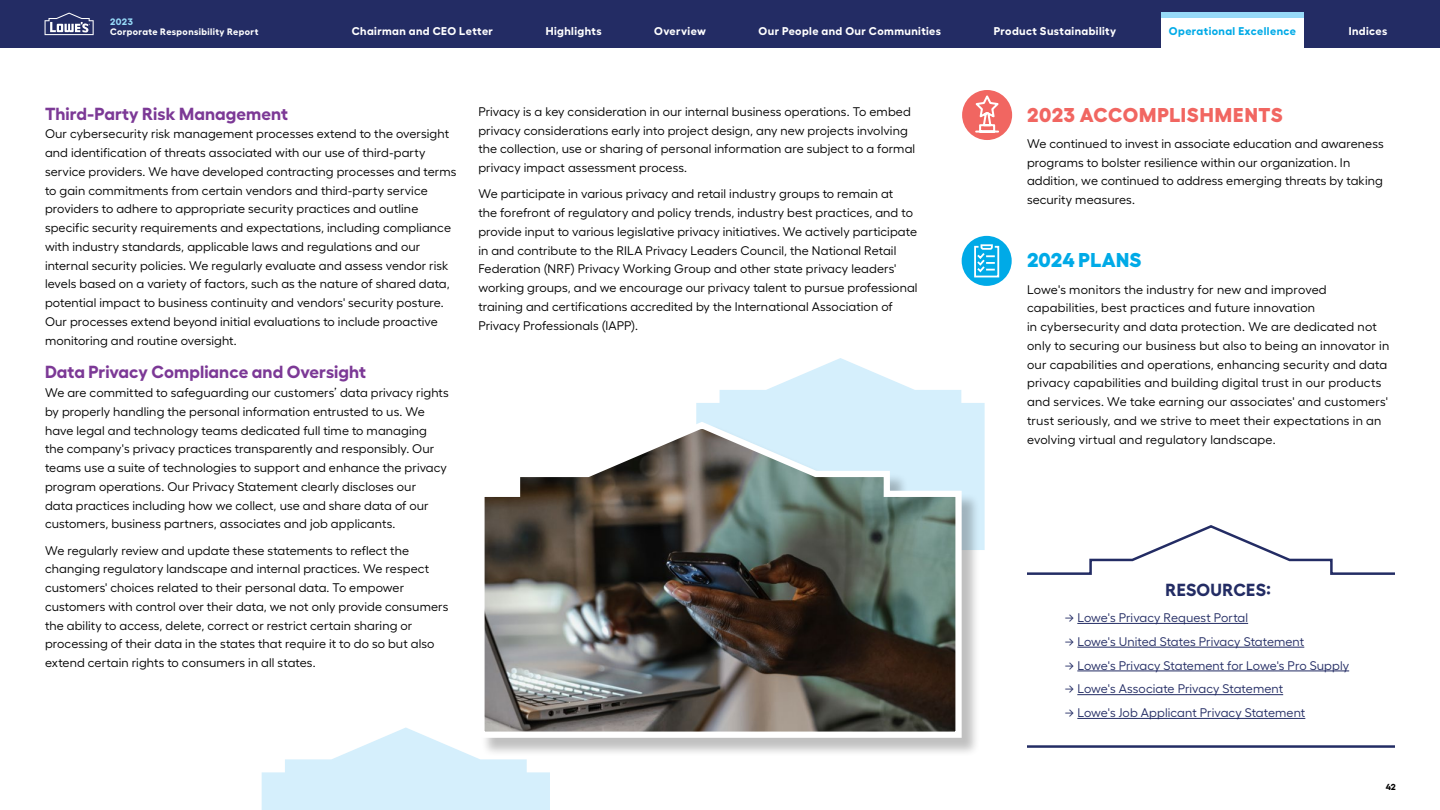
<style>
.page{position:relative;width:1440px;height:810px;background:#fff}
.page>*{position:absolute;margin:0;border:0;box-sizing:border-box;transform-origin:0 0}
.t1{font:800 20px "Fellix";letter-spacing:.03em;color:#f16661}
.t2{font:800 20px "Fellix";letter-spacing:.01em;color:#00aae7}
.t3{font:700 17.5px "Fellix";letter-spacing:.005em;color:#7c3996}
.t4{font:700 17.5px "Fellix";letter-spacing:.015em;color:#232c64}
.t5{font:12.5px/18.8px "Fellix";letter-spacing:.005em;color:#000}
.t6{font:12.5px "Fellix";color:#232c64}
.t7{font:700 11.25px "Fellix";letter-spacing:.035em;color:#fff}
.t8{font:700 11.25px "Fellix";letter-spacing:.035em;color:#00aae7}
.t9{font:700 9.38px "Fellix";letter-spacing:.04em;color:#fff}
.t10{font:700 9.38px "Fellix";color:#97daf8}
.t11{font:700 8.75px "Fellix";color:#000}
</style>
<div class="page">
<svg style="left:262px;top:728px;width:288px;height:82px"></svg>
<svg style="left:696px;top:358px;width:289px;height:192px;fill:#d5effc"></svg>
<div style="left:962px;top:90px;width:50px;height:50px;background:#f16661;border-radius:50%"></div>
<svg style="left:972px;top:94px;width:30px;height:39px"></svg>
<div style="left:962px;top:236px;width:50px;height:50px;background:#00aae7;border-radius:50%"></div>
<svg style="left:974px;top:244px;width:26px;height:34px"></svg>
<hr style="left:1077px;top:623px;width:171px;height:1px;background:#232c64">
<hr style="left:1077px;top:647px;width:227px;height:1px;background:#232c64">
<hr style="left:1077px;top:671px;width:272px;height:1px;background:#232c64">
<hr style="left:1077px;top:694px;width:206px;height:1px;background:#232c64">
<hr style="left:1077px;top:718px;width:228px;height:1px;background:#232c64">
<svg style="left:1027px;top:525px;width:368px;height:50px"></svg>
<hr style="left:1027px;top:745px;width:368px;height:3px;background:#232c64">
<div style="left:480px;top:424px;width:501px;height:333px;background:#000;opacity:.25"></div>
<img style="left:475px;top:418px;width:490px;height:323px">
<div style="left:0;top:0;width:1440px;height:48px;background:#232c64"></div>
<svg style="left:45px;top:13px;width:49px;height:22px"></svg>
<div style="left:1161px;top:13px;width:143px;height:35px;background:#fff"></div>
<div style="left:1161px;top:13px;width:143px;height:5px;background:#97daf8"></div>
<p class="t10" style="left:110px;top:14px;width:24px">2023</p>
<p class="t9" style="left:110px;top:24px;width:150px">Corporate Responsibility Report</p>
<p class="t7" style="left:352px;top:22px;width:143px">Chairman and CEO Letter</p>
<p class="t7" style="left:546px;top:22px;width:57px">Highlights</p>
<p class="t7" style="left:654px;top:22px;width:53px">Overview</p>
<p class="t7" style="left:759px;top:22px;width:184px">Our People and Our Communities</p>
<p class="t7" style="left:994px;top:22px;width:124px">Product Sustainability</p>
<p class="t8" style="left:1169px;top:22px;width:129px">Operational Excellence</p>
<p class="t7" style="left:1349px;top:22px;width:40px">Indices</p>
<h2 class="t3" style="left:45px;top:99px;width:245px">Third-Party Risk Management</h2>
<p class="t5" style="left:45px;top:123px;width:413px">Our cybersecurity risk management processes extend to the oversight and identification of threats associated with our use of third-party service providers. We have developed contracting processes and terms to gain commitments from certain vendors and third-party service providers to adhere to appropriate security practices and outline specific security requirements and expectations, including compliance with industry standards, applicable laws and regulations and our internal security policies. We regularly evaluate and assess vendor risk levels based on a variety of factors, such as the nature of shared data, potential impact to business continuity and vendors' security posture.<br>Our processes extend beyond initial evaluations to include proactive monitoring and routine oversight.</p>
<h2 class="t3" style="left:45px;top:358px;width:323px">Data Privacy Compliance and Oversight</h2>
<p class="t5" style="left:45px;top:382px;width:405px">We are committed to safeguarding our customers’ data privacy rights by properly handling the personal information entrusted to us. We have legal and technology teams dedicated full time to managing the company's privacy practices transparently and responsibly. Our teams use a suite of technologies to support and enhance the privacy program operations. Our Privacy Statement clearly discloses our<br>data practices including how we collect, use and share data of our customers, business partners, associates and job applicants.</p>
<p class="t5" style="left:45px;top:540px;width:405px">We regularly review and update these statements to reflect the changing regulatory landscape and internal practices. We respect customers' choices related to their personal data. To empower customers with control over their data, we not only provide consumers the ability to access, delete, correct or restrict certain sharing or processing of their data in the states that require it to do so but also extend certain rights to consumers in all states.</p>
<p class="t5" style="left:478px;top:101px;width:438px">Privacy is a key consideration in our internal business operations. To embed privacy considerations early into project design, any new projects involving the collection, use or sharing of personal information are subject to a formal privacy impact assessment process.</p>
<p class="t5" style="left:478px;top:183px;width:441px">We participate in various privacy and retail industry groups to remain at<br>the forefront of regulatory and policy trends, industry best practices, and to provide input to various legislative privacy initiatives. We actively participate in and contribute to the RILA Privacy Leaders Council, the National Retail Federation (NRF) Privacy Working Group and other state privacy leaders' working groups, and we encourage our privacy talent to pursue professional training and certifications accredited by the International Association of Privacy Professionals (IAPP).</p>
<h1 class="t1" style="left:1027px;top:98px;width:257px">2023 ACCOMPLISHMENTS</h1>
<p class="t5" style="left:1027px;top:133px;width:358px">We continued to invest in associate education and awareness programs to bolster resilience within our organization. In addition, we continued to address emerging threats by taking security measures.</p>
<h1 class="t2" style="left:1027px;top:244px;width:116px">2024 PLANS</h1>
<p class="t5" style="left:1027px;top:278px;width:364px">Lowe's monitors the industry for new and improved capabilities, best practices and future innovation<br>in cybersecurity and data protection. We are dedicated not only to securing our business but also to being an innovator in our capabilities and operations, enhancing security and data privacy capabilities and building digital trust in our products and services. We take earning our associates' and customers' trust seriously, and we strive to meet their expectations in an evolving virtual and regulatory landscape.</p>
<h2 class="t4" style="left:1166px;top:576px;width:107px">RESOURCES:</h2>
<p class="t6" style="left:1065px;top:608px;width:185px">→ Lowe's Privacy Request Portal</p>
<p class="t6" style="left:1065px;top:632px;width:241px">→ Lowe's United States Privacy Statement</p>
<p class="t6" style="left:1065px;top:656px;width:286px">→ Lowe's Privacy Statement for Lowe's Pro Supply</p>
<p class="t6" style="left:1065px;top:679px;width:220px">→ Lowe's Associate Privacy Statement</p>
<p class="t6" style="left:1065px;top:703px;width:242px">→ Lowe's Job Applicant Privacy Statement</p>
<p class="t11" style="left:1386px;top:780px;width:12px">42</p>
</div>
